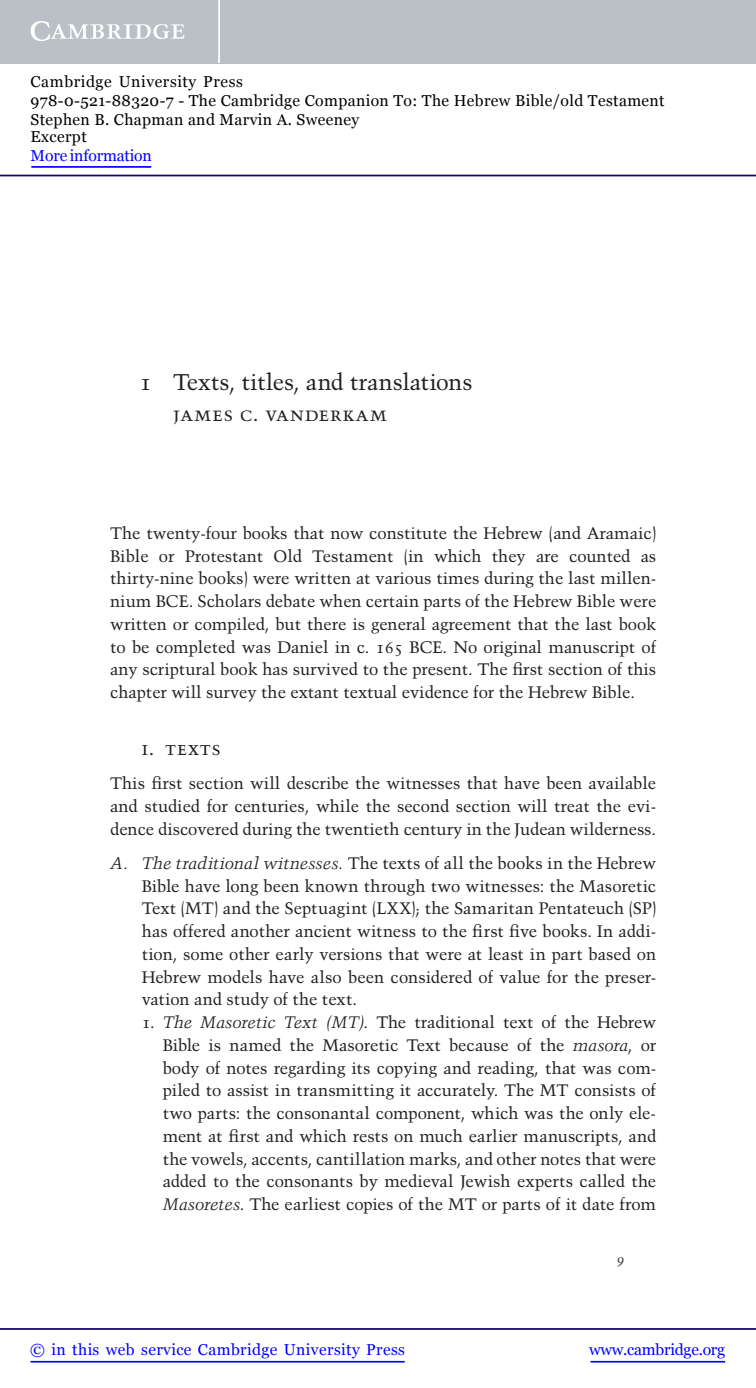
<style>
.page{position:relative;width:756px;height:1388px;background:#fff}
.page>*{position:absolute;margin:0;border:0;box-sizing:border-box;transform-origin:0 0}
.t1{font:22.75px "Trump Mediaeval LT Std";letter-spacing:-.015em;color:#231f20}
.t2{font:21px "Trump Mediaeval LT Std";letter-spacing:.04em;color:#231f20}
.t3{font:20.12px "Trump Mediaeval LT Std";letter-spacing:.035em;color:#231f20}
.t4{font:16.62px/22.8px "Trump Mediaeval LT Std";letter-spacing:-.005em;color:#231f20;text-align:justify}
.t5{font:15.75px/18.9px "Georgia";letter-spacing:.025em;color:#000}
.t6{font:15.75px "Georgia";letter-spacing:.025em;color:#00f}
.t7{font:15.75px "Georgia";letter-spacing:-.015em;color:#00f}
.t8{font:15.75px "Georgia";letter-spacing:-.01em;color:#00f}
.t9{font:italic 14px "Trump Mediaeval LT Std";color:#231f20}
.s1{font-style:italic}
</style>
<div class="page">
<hr style="left:591px;top:1361px;width:134px;height:1px;background:#00f">
<hr style="left:0;top:1328px;width:756px;height:2px;background:#150666">
<hr style="left:31px;top:1361px;width:374px;height:1px;background:#00f">
<div style="left:0;top:0;width:756px;height:63px;background:#bac0c6"></div>
<svg style="left:31px;top:21px;width:154px;height:20px"></svg>
<hr style="left:218px;top:0;width:2px;height:63px;background:#fff">
<hr style="left:0;top:175px;width:756px;height:1px;background:#150666">
<hr style="left:31px;top:166px;width:120px;height:2px;background:#00f">
<p class="t5" style="left:31px;top:73px;width:636px">Cambridge University Press<br>978-0-521-88320-7 - The Cambridge Companion To: The Hebrew Bible/old Testament<br>Stephen B. Chapman and Marvin A. Sweeney</p>
<p class="t5" style="left:31px;top:128px;width:58px">Excerpt</p>
<p class="t8" style="left:31px;top:146px;width:123px">More information</p>
<h1 class="t1" style="left:140px;top:372px;width:334px">1 Texts, titles, and translations</h1>
<p class="t2" style="left:173px;top:405px;width:215px">James C. VanderKam</p>
<p class="t4" style="left:110px;top:523px;width:548px">The twenty-four books that now constitute the Hebrew (and Aramaic)<br>Bible or Protestant Old Testament (in which they are counted as thirty-nine books) were written at various times during the last millen&shy;nium BCE. Scholars debate when certain parts of the Hebrew Bible were written or compiled, but there is general agreement that the last book to be completed was Daniel in c. 165 BCE. No original manuscript of any scriptural book has survived to the present. The first section of this chapter will survey the extant textual evidence for the Hebrew Bible.</p>
<p class="t3" style="left:142px;top:739px;width:80px">I. Texts</p>
<p class="t4" style="left:110px;top:773px;width:548px">This first section will describe the witnesses that have been available and studied for centuries, while the second section will treat the evi&shy;dence discovered during the twentieth century in the Judean wilderness.</p>
<p class="t4" style="left:142px;top:853px;width:516px;text-indent:-31px"><span class="s1">A. The traditional witnesses.</span> The texts of all the books in the Hebrew Bible have long been known through two witnesses: the Masoretic Text (MT) and the Septuagint (LXX); the Samaritan Pentateuch (SP) has offered another ancient witness to the first five books. In addi&shy;tion, some other early versions that were at least in part based on Hebrew models have also been considered of value for the preser&shy;vation and study of the text.</p>
<p class="t4" style="left:163px;top:1012px;width:495px;text-indent:-21px">1. <span class="s1">The Masoretic Text (MT)</span>. The traditional text of the Hebrew Bible is named the Masoretic Text because of the <span class="s1">masora</span>, or body of notes regarding its copying and reading, that was com&shy;piled to assist in transmitting it accurately. The MT consists of two parts: the consonantal component, which was the only ele&shy;ment at first and which rests on much earlier manuscripts, and the vowels, accents, cantillation marks, and other notes that were added to the consonants by medieval Jewish experts called the <span class="s1">Masoretes</span>. The earliest copies of the MT or parts of it date from</p>
<p class="t9" style="left:617px;top:1253px;width:9px">9</p>
<p class="t6" style="left:30px;top:1339px;width:376px">© in this web service Cambridge University Press</p>
<p class="t7" style="left:589px;top:1339px;width:137px">www.cambridge.org</p>
</div>
